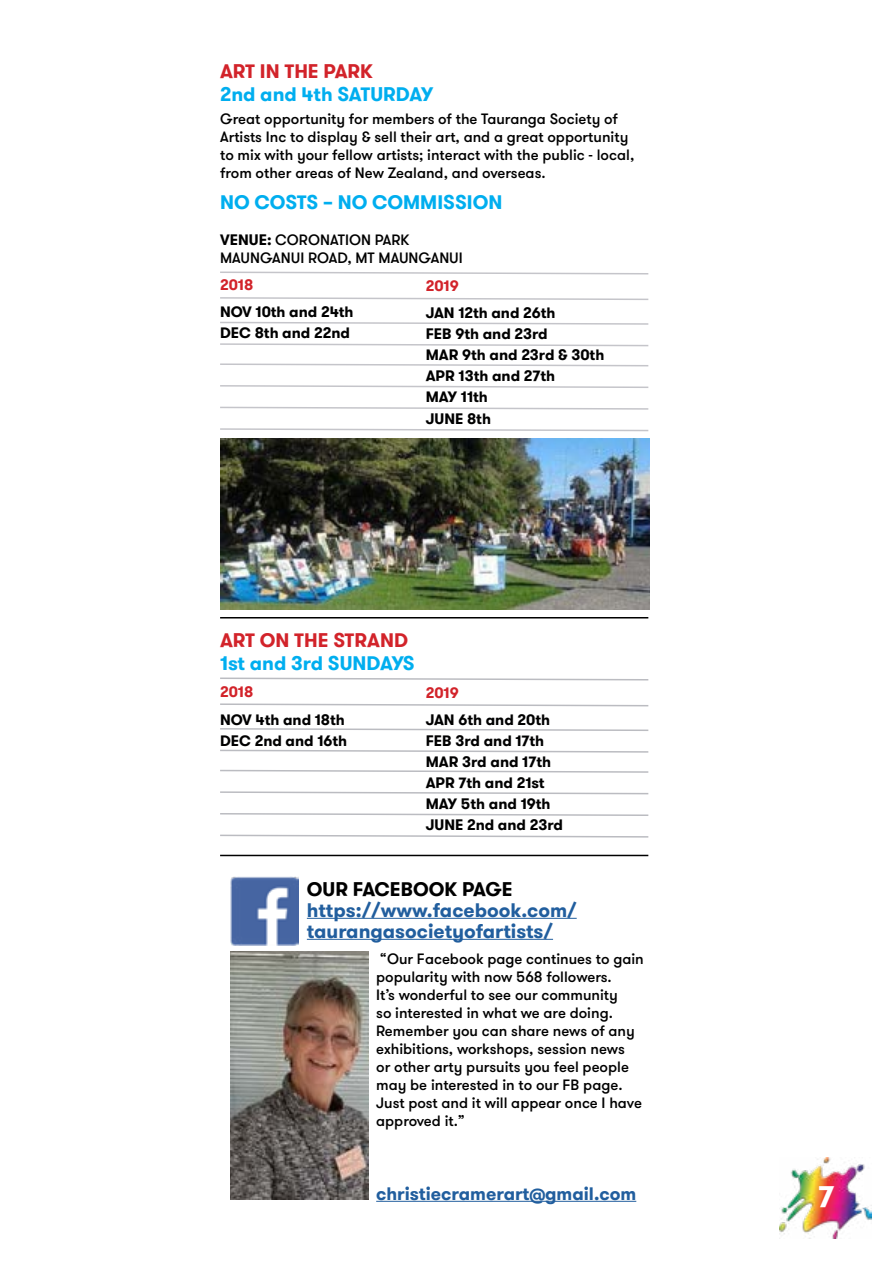
<style>
.page{position:relative;width:893px;height:1263px;background:#fff}
.page>*{position:absolute;margin:0;border:0;box-sizing:border-box;transform-origin:0 0}
.t1{font:700 30px "GT Walsheim";color:#fff}
.t2{font:700 19.5px "GT Walsheim";color:#00aeef}
.t3{font:700 19.5px/21px "GT Walsheim";color:#215e9e}
.t4{font:700 19.5px "GT Walsheim";color:#d2232a}
.t5{font:700 19.5px "GT Walsheim";color:#000}
.t6{font:700 18px "GT Walsheim";color:#215e9e}
.t7{font:500 15px/18px "GT Walsheim";color:#000}
.t8{font:700 15px/21px "GT Walsheim";color:#000}
.t9{font:700 15px "GT Walsheim";color:#d2232a}
.s1{font-weight:700}
</style>
<div class="page">
<img style="left:780px;top:1158px;width:92px;height:81px">
<hr style="left:307px;top:918px;width:270px;height:1px;background:#215e9e">
<hr style="left:307px;top:939px;width:246px;height:1px;background:#215e9e">
<img style="left:230px;top:952px;width:138px;height:247px">
<hr style="left:376px;top:1201px;width:260px;height:1px;background:#215e9e">
<hr style="left:220px;top:617px;width:428px;height:1px;background:#000">
<hr style="left:220px;top:855px;width:428px;height:1px;background:#000">
<svg style="left:220px;top:297px;width:429px;height:3px"></svg>
<svg style="left:220px;top:271px;width:429px;height:4px"></svg>
<svg style="left:220px;top:703px;width:429px;height:4px"></svg>
<svg style="left:220px;top:677px;width:429px;height:4px"></svg>
<svg style="left:220px;top:321px;width:429px;height:4px"></svg>
<svg style="left:220px;top:728px;width:429px;height:3px"></svg>
<svg style="left:220px;top:343px;width:429px;height:4px"></svg>
<svg style="left:220px;top:749px;width:429px;height:4px"></svg>
<svg style="left:220px;top:363px;width:429px;height:4px"></svg>
<svg style="left:220px;top:769px;width:429px;height:4px"></svg>
<svg style="left:220px;top:385px;width:429px;height:3px"></svg>
<svg style="left:220px;top:791px;width:429px;height:4px"></svg>
<svg style="left:220px;top:406px;width:429px;height:4px"></svg>
<svg style="left:220px;top:813px;width:429px;height:3px"></svg>
<svg style="left:220px;top:428px;width:429px;height:4px"></svg>
<svg style="left:220px;top:834px;width:429px;height:4px"></svg>
<img style="left:220px;top:439px;width:429px;height:170px">
<img style="left:230px;top:877px;width:69px;height:68px">
<h2 class="t4" style="left:220px;top:59px;width:155px">ART IN THE PARK</h2>
<h2 class="t2" style="left:220px;top:82px;width:215px">2nd and 4th SATURDAY</h2>
<p class="t7" style="left:220px;top:110px;width:416px">Great opportunity for members of the Tauranga Society of Artists Inc to display &amp; sell their art, and a great opportunity to mix with your fellow artists; interact with the public - local, from other areas of New Zealand, and overseas.</p>
<h2 class="t2" style="left:220px;top:189px;width:284px">NO COSTS – NO COMMISSION</h2>
<p class="t7" style="left:220px;top:231px;width:244px"><span class="s1">VENUE:</span> CORONATION PARK<br>MAUNGANUI ROAD, MT MAUNGANUI</p>
<p class="t9" style="left:220px;top:275px;width:35px">2018</p>
<p class="t8" style="left:220px;top:301px;width:135px">NOV 10th and 24th<br>DEC 8th and 22nd</p>
<p class="t9" style="left:426px;top:276px;width:34px">2019</p>
<p class="t8" style="left:426px;top:303px;width:180px">JAN 12th and 26th<br>FEB 9th and 23rd<br>MAR 9th and 23rd &amp; 30th<br>APR 13th and 27th<br>MAY 11th<br>JUNE 8th</p>
<h2 class="t4" style="left:220px;top:627px;width:189px">ART ON THE STRAND</h2>
<h2 class="t2" style="left:220px;top:650px;width:196px">1st and 3rd SUNDAYS</h2>
<p class="t9" style="left:220px;top:682px;width:35px">2018</p>
<p class="t8" style="left:220px;top:709px;width:129px">NOV 4th and 18th<br>DEC 2nd and 16th</p>
<p class="t9" style="left:426px;top:683px;width:34px">2019</p>
<p class="t8" style="left:426px;top:709px;width:139px">JAN 6th and 20th<br>FEB 3rd and 17th<br>MAR 3rd and 17th<br>APR 7th and 21st<br>MAY 5th and 19th<br>JUNE 2nd and 23rd</p>
<h2 class="t5" style="left:307px;top:876px;width:207px">OUR FACEBOOK PAGE</h2>
<h2 class="t3" style="left:307px;top:900px;width:271px">https://www.facebook.com/ taurangasocietyofartists/</h2>
<p class="t7" style="left:376px;top:950px;width:269px">“Our Facebook page continues to gain popularity with now 568 followers.<br>It’s wonderful to see our community<br>so interested in what we are doing.<br>Remember you can share news of any exhibitions, workshops, session news<br>or other arty pursuits you feel people may be interested in to our FB page.<br>Just post and it will appear once I have approved it.”</p>
<p class="t6" style="left:376px;top:1182px;width:262px">christiecramerart@gmail.com</p>
<h1 class="t1" style="left:818px;top:1177px;width:17px">7</h1>
</div>
